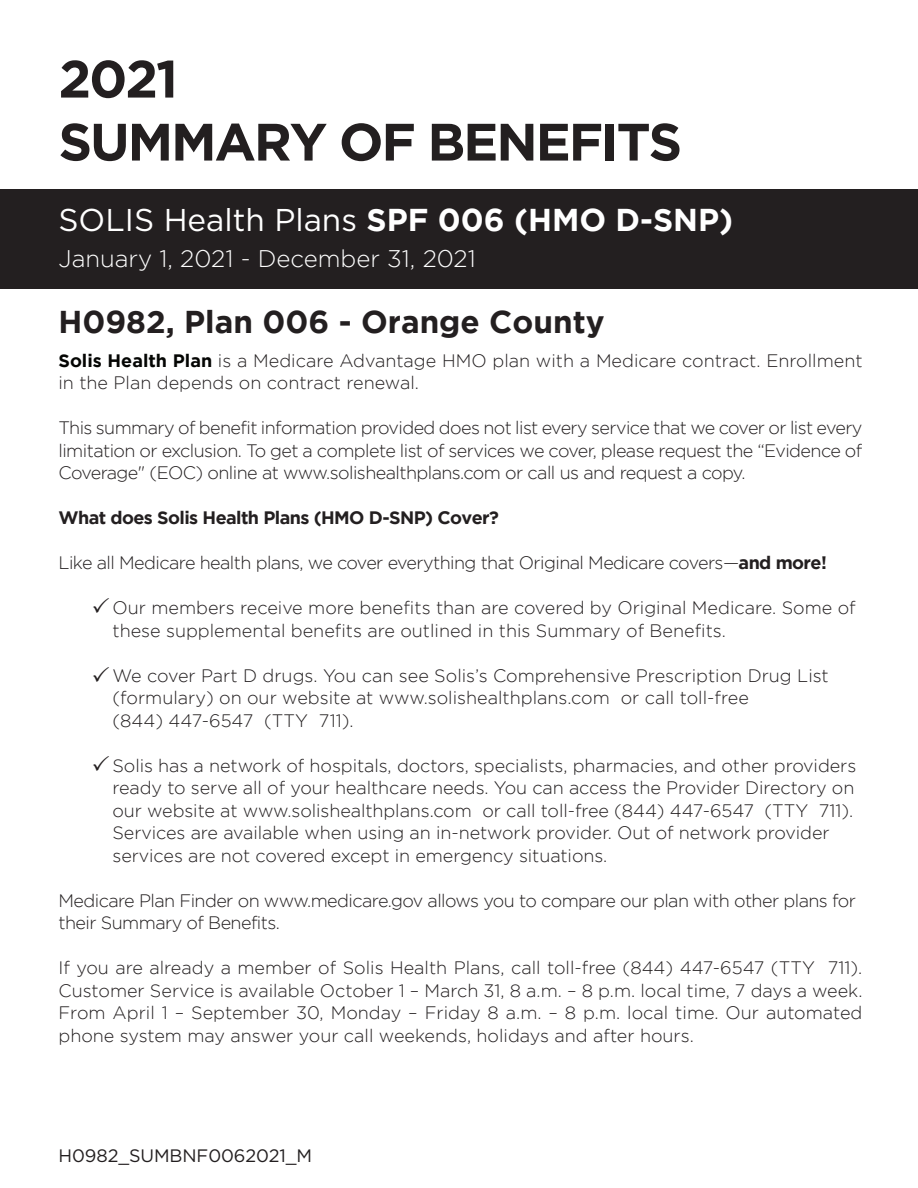
<style>
.page{position:relative;width:918px;height:1188px;background:#fff}
.page>*{position:absolute;margin:0;border:0;box-sizing:border-box;transform-origin:0 0}
.t1{font:700 52.5px/63px "Gotham";letter-spacing:-.04em;color:#231f20}
.t2{font:31.5px "Gotham";color:#fff}
.t3{font:700 31.5px "Gotham";color:#231f20}
.t4{font:300 24px "Gotham";color:#fff}
.t5{font:300 18px/22.5px "Gotham";letter-spacing:-.005em;color:#231f20}
.t6{font:300 18px/22.5px "Gotham";letter-spacing:-.03em;color:#231f20}
.t7{font:700 18px "Gotham";letter-spacing:-.03em;color:#231f20}
.t8{font:18px "Gotham";letter-spacing:-.005em;color:#231f20}
.s1{font-weight:700}
.s2{font-weight:700;color:#040503}
</style>
<div class="page">
<div style="left:0;top:190px;width:918px;height:99px;background:#231f20"></div>
<h1 class="t1" style="left:58px;top:46px;width:625px">2021<br>SUMMARY OF BENEFITS</h1>
<h2 class="t2" style="left:58px;top:200px;width:676px">SOLIS Health Plans <span class="s1">SPF 006 (HMO D-SNP)</span></h2>
<h3 class="t4" style="left:58px;top:246px;width:419px">January 1, 2021 - December 31, 2021</h3>
<h2 class="t3" style="left:58px;top:303px;width:548px">H0982, Plan 006 - Orange County</h2>
<p class="t5" style="left:58px;top:349px;width:806px"><span class="s2">Solis Health Plan</span> is a Medicare Advantage HMO plan with a Medicare contract. Enrollment in the Plan depends on contract renewal.</p>
<p class="t5" style="left:58px;top:416px;width:806px;text-align:justify">This summary of benefit information provided does not list every service that we cover or list every limitation or exclusion. To get a complete list of services we cover, please request the “Evidence of Coverage" (EOC) online at www.solishealthplans.com or call us and request a copy.</p>
<p class="t7" style="left:58px;top:507px;width:442px">What does Solis Health Plans (HMO D-SNP) Cover?</p>
<p class="t6" style="left:58px;top:551px;width:770px">Like all Medicare health plans, we cover everything that Original Medicare covers—<span class="s1">and more!</span></p>
<p class="t5" style="left:112px;top:596px;width:745px">Our members receive more benefits than are covered by Original Medicare. Some of these supplemental benefits are outlined in this Summary of Benefits.</p>
<p class="t5" style="left:112px;top:664px;width:718px">We cover Part D drugs. You can see Solis’s Comprehensive Prescription Drug List (formulary) on our website at www.solishealthplans.com or call toll-free<br>(844) 447-6547 (TTY 711).</p>
<p class="t5" style="left:112px;top:754px;width:745px">Solis has a network of hospitals, doctors, specialists, pharmacies, and other providers ready to serve all of your healthcare needs. You can access the Provider Directory on our website at www.solishealthplans.com or call toll-free (844) 447-6547 (TTY 711).<br>Services are available when using an in-network provider. Out of network provider services are not covered except in emergency situations.</p>
<p class="t6" style="left:58px;top:889px;width:799px">Medicare Plan Finder on www.medicare.gov allows you to compare our plan with other plans for their Summary of Benefits.</p>
<p class="t5" style="left:58px;top:956px;width:806px;text-align:justify">If you are already a member of Solis Health Plans, call toll-free (844) 447-6547 (TTY 711).<br>Customer Service is available October 1 – March 31, 8 a.m. – 8 p.m. local time, 7 days a week.<br>From April 1 – September 30, Monday – Friday 8 a.m. – 8 p.m. local time. Our automated phone system may answer your call weekends, holidays and after hours.</p>
<p class="t8" style="left:58px;top:1144px;width:255px">H0982_SUMBNF0062021_M</p>
</div>
